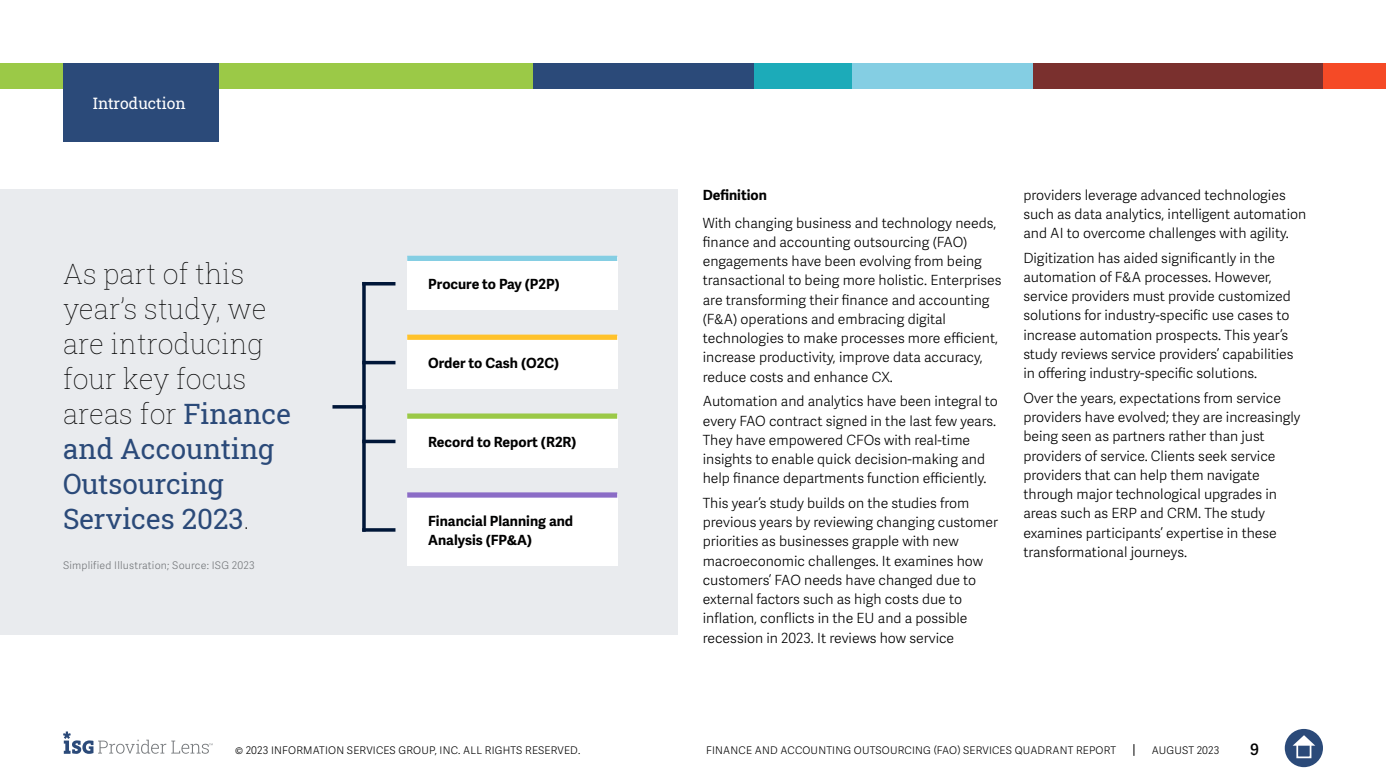
<style>
.page{position:relative;width:1386px;height:780px;background:#fff}
.page>*{position:absolute;margin:0;border:0;box-sizing:border-box;transform-origin:0 0}
.t1{font:28px/35px "Roboto Slab ISG P Thin";color:#000}
.t2{font:28px/35px "Roboto Slab ISG P Regular";color:#2b4a79}
.t3{font:15.75px "Roboto Slab ISG P Regular";color:#fff}
.t4{font:600 15.75px "Adelle Sans";color:#000}
.t5{font:300 14px/19.2px "Adelle Sans";color:#000}
.t6{font:700 14px/19.2px "Adelle Sans";color:#000101}
.t7{font:700 14px "Adelle Sans";color:#000}
.t8{font:300 10.5px "Adelle Sans";letter-spacing:.02em;color:#000}
.t9{font:300 10.5px "Adelle Sans";letter-spacing:.02em;color:#75787b}
.s1{font-family:"Roboto Slab ISG P Regular";color:#2b4a79}
.s2{font-family:"Roboto Slab ISG P Thin";color:#000}
</style>
<div class="page">
<svg style="left:1133px;top:744px;width:1px;height:12px"></svg>
<div style="left:1285px;top:729px;width:38px;height:38px;background:#2b4a79;border-radius:50%"></div>
<svg style="left:1293px;top:735px;width:22px;height:10px"></svg>
<div style="left:1296px;top:743px;width:15px;height:15px;border:2px solid #fff"></div>
<svg style="left:63px;top:731px;width:150px;height:23px"></svg>
<div style="left:0;top:63px;width:533px;height:26px;background:#9bc947"></div>
<div style="left:533px;top:63px;width:223px;height:26px;background:#2b4a79"></div>
<div style="left:850px;top:63px;width:184px;height:26px;background:#84cee3"></div>
<div style="left:1323px;top:63px;width:63px;height:26px;background:#f54a26"></div>
<div style="left:1033px;top:63px;width:290px;height:26px;background:#7a302e"></div>
<div style="left:754px;top:63px;width:98px;height:26px;background:#1cabb9"></div>
<div style="left:63px;top:63px;width:155px;height:79px;background:#2b4a79"></div>
<div style="left:0;top:189px;width:677px;height:445px;background:#e9ebee"></div>
<div style="left:407px;top:494px;width:210px;height:72px;background:#fff"></div>
<div style="left:407px;top:492px;width:210px;height:5px;background:#8b6cc6"></div>
<div style="left:407px;top:415px;width:210px;height:53px;background:#fff"></div>
<div style="left:407px;top:413px;width:210px;height:6px;background:#9bc947"></div>
<div style="left:407px;top:336px;width:210px;height:53px;background:#fff"></div>
<div style="left:407px;top:334px;width:210px;height:6px;background:#ffc22b"></div>
<div style="left:407px;top:257px;width:210px;height:53px;background:#fff"></div>
<div style="left:407px;top:256px;width:210px;height:5px;background:#84cee3"></div>
<hr style="left:362px;top:282px;width:33px;height:3px;background:#001638">
<hr style="left:332px;top:405px;width:34px;height:3px;background:#001638">
<svg style="left:362px;top:282px;width:4px;height:246px"></svg>
<hr style="left:362px;top:361px;width:33px;height:3px;background:#001638">
<hr style="left:362px;top:440px;width:33px;height:3px;background:#001638">
<hr style="left:362px;top:528px;width:33px;height:3px;background:#001638">
<p class="t3" style="left:93px;top:92px;width:94px">Introduction</p>
<h1 class="t1" style="left:63px;top:255px;width:229px">As part of this year’s study, we are introducing four key focus areas for <span class="s1">Finance</span></h1>
<h1 class="t2" style="left:63px;top:430px;width:213px">and Accounting<br>Outsourcing<br>Services 2023<span class="s2">.</span></h1>
<p class="t9" style="left:63px;top:559px;width:193px">Simplified Illustration; Source: ISG 2023</p>
<p class="t6" style="left:428px;top:275px;width:133px">Procure to Pay (P2P)</p>
<p class="t6" style="left:428px;top:353px;width:132px">Order to Cash (O2C)</p>
<p class="t6" style="left:428px;top:432px;width:150px">Record to Report (R2R)</p>
<p class="t6" style="left:428px;top:511px;width:147px">Financial Planning and<br>Analysis (FP&amp;A)</p>
<p class="t7" style="left:703px;top:186px;width:66px">Definition</p>
<p class="t5" style="left:703px;top:213px;width:300px">With changing business and technology needs, finance and accounting outsourcing (FAO) engagements have been evolving from being transactional to being more holistic. Enterprises are transforming their finance and accounting (F&amp;A) operations and embracing digital technologies to make processes more efficient, increase productivity, improve data accuracy, reduce costs and enhance CX.</p>
<p class="t5" style="left:703px;top:392px;width:297px">Automation and analytics have been integral to every FAO contract signed in the last few years.<br>They have empowered CFOs with real-time insights to enable quick decision-making and help finance departments function efficiently.</p>
<p class="t5" style="left:703px;top:493px;width:297px">This year’s study builds on the studies from previous years by reviewing changing customer priorities as businesses grapple with new macroeconomic challenges. It examines how customers’ FAO needs have changed due to external factors such as high costs due to inflation, conflicts in the EU and a possible recession in 2023. It reviews how service</p>
<p class="t5" style="left:1023px;top:185px;width:284px">providers leverage advanced technologies such as data analytics, intelligent automation and AI to overcome challenges with agility.</p>
<p class="t5" style="left:1023px;top:248px;width:272px">Digitization has aided significantly in the automation of F&amp;A processes. However, service providers must provide customized solutions for industry-specific use cases to increase automation prospects. This year’s study reviews service providers’ capabilities in offering industry-specific solutions.</p>
<p class="t5" style="left:1023px;top:388px;width:279px">Over the years, expectations from service providers have evolved; they are increasingly being seen as partners rather than just providers of service. Clients seek service providers that can help them navigate through major technological upgrades in areas such as ERP and CRM. The study examines participants’ expertise in these transformational journeys.</p>
<p class="t8" style="left:235px;top:744px;width:347px">© 2023 INFORMATION SERVICES GROUP, INC. ALL RIGHTS RESERVED.</p>
<p class="t8" style="left:706px;top:744px;width:412px">FINANCE AND ACCOUNTING OUTSOURCING (FAO) SERVICES QUADRANT REPORT</p>
<p class="t8" style="left:1152px;top:744px;width:69px">AUGUST 2023</p>
<p class="t4" style="left:1250px;top:740px;width:10px">9</p>
</div>
